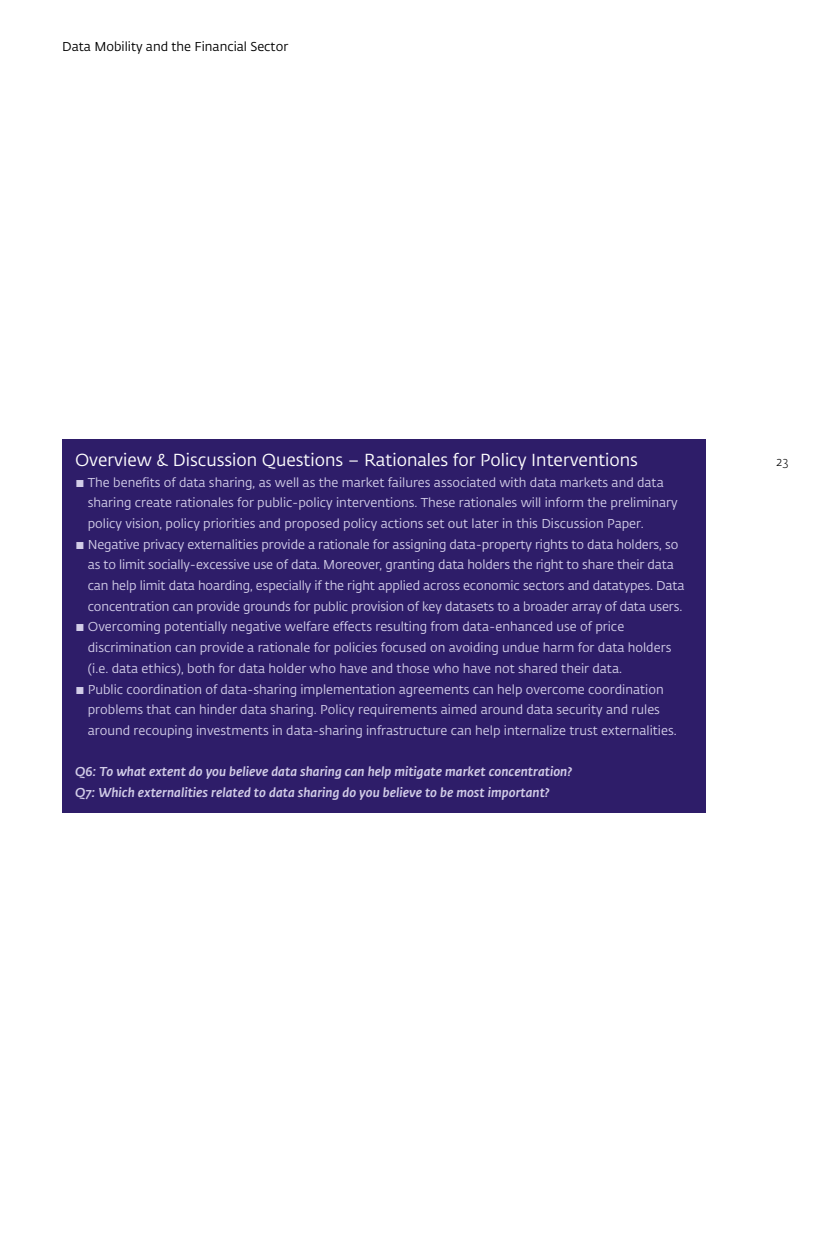
<style>
.page{position:relative;width:830px;height:1244px;background:#fff}
.page>*{position:absolute;margin:0;border:0;box-sizing:border-box;transform-origin:0 0}
.Kader_Kop{font:17.25px "DNB Fedra";color:#fff}
.t1{font:12.75px/20.7px "DNB Fedra";color:#d2cde8}
.Kader_Body{font:italic 500 12.75px "DNB Fedra";color:#d2cde8}
.t2{font:12.75px "DNB Fedra";color:#000}
.t3{font:300 12.75px "DNB Fedra";color:#000}
</style>
<div class="page">
<div style="left:62px;top:440px;width:643px;height:47px;background:#2e1d69"></div>
<div style="left:62px;top:472px;width:643px;height:71px;background:#2e1d69"></div>
<div style="left:62px;top:534px;width:643px;height:92px;background:#2e1d69"></div>
<div style="left:62px;top:617px;width:643px;height:71px;background:#2e1d69"></div>
<div style="left:62px;top:679px;width:643px;height:71px;background:#2e1d69"></div>
<div style="left:62px;top:741px;width:643px;height:30px;background:#2e1d69"></div>
<div style="left:62px;top:762px;width:643px;height:30px;background:#2e1d69"></div>
<div style="left:62px;top:783px;width:643px;height:29px;background:#2e1d69"></div>
<p class="t2" style="left:62px;top:39px;width:227px">Data Mobility and the Financial Sector</p>
<p class="Kader_Kop" style="left:75px;top:449px;width:564px">Overview &amp; Discussion Questions – Rationales for Policy Interventions</p>
<p class="t1" style="left:88px;top:472px;width:591px;text-indent:-13px">▪ The benefits of data sharing, as well as the market failures associated with data markets and data sharing create rationales for public-policy interventions. These rationales will inform the preliminary policy vision, policy priorities and proposed policy actions set out later in this Discussion Paper.</p>
<p class="t1" style="left:88px;top:534px;width:598px;text-indent:-13px">▪ Negative privacy externalities provide a rationale for assigning data-property rights to data holders, so as to limit socially-excessive use of data. Moreover, granting data holders the right to share their data can help limit data hoarding, especially if the right applied across economic sectors and datatypes. Data concentration can provide grounds for public provision of key datasets to a broader array of data users.</p>
<p class="t1" style="left:88px;top:617px;width:585px;text-indent:-13px">▪ Overcoming potentially negative welfare effects resulting from data-enhanced use of price discrimination can provide a rationale for policies focused on avoiding undue harm for data holders (i.e. data ethics), both for data holder who have and those who have not shared their data.</p>
<p class="t1" style="left:88px;top:679px;width:590px;text-indent:-13px">▪ Public coordination of data-sharing implementation agreements can help overcome coordination problems that can hinder data sharing. Policy requirements aimed around data security and rules around recouping investments in data-sharing infrastructure can help internalize trust externalities.</p>
<p class="Kader_Body" style="left:75px;top:764px;width:498px">Q6: To what extent do you believe data sharing can help mitigate market concentration?</p>
<p class="Kader_Body" style="left:75px;top:784px;width:476px">Q7: Which externalities related to data sharing do you believe to be most important?</p>
<p class="t3" style="left:775px;top:454px;width:14px">23</p>
</div>
